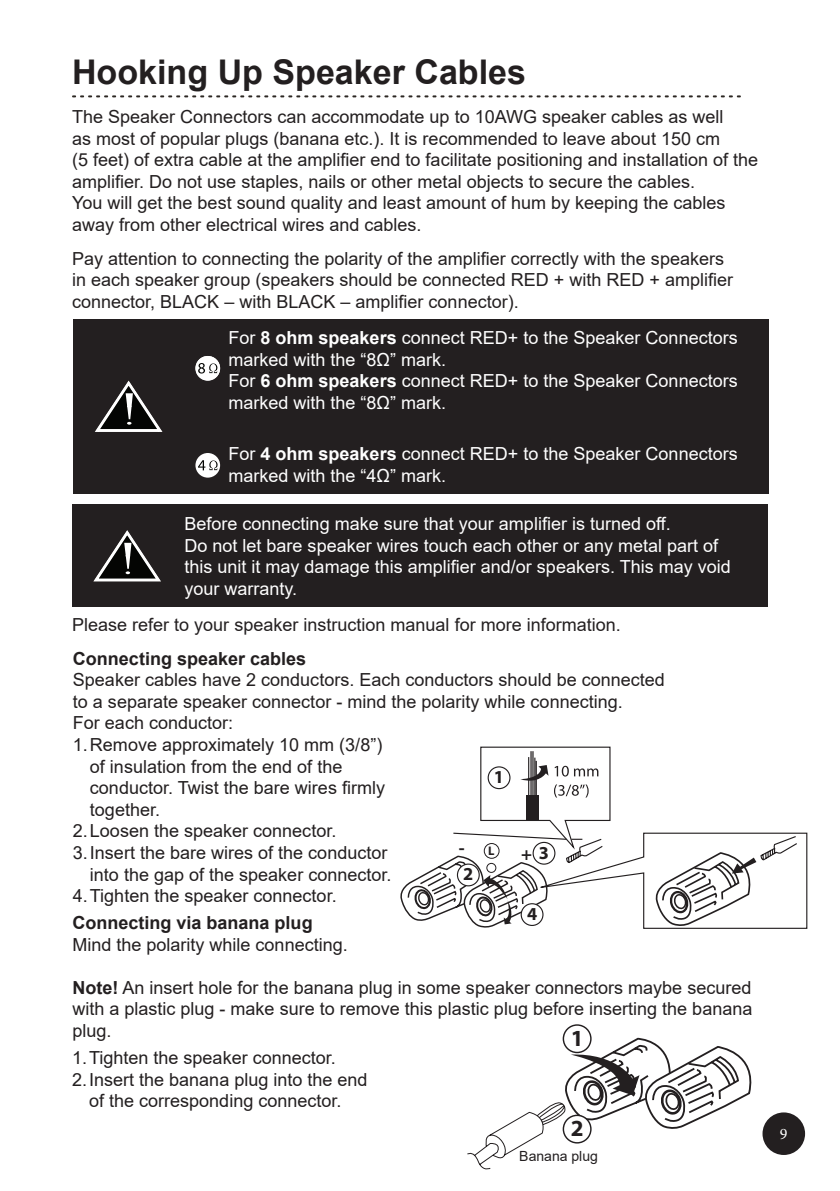
<style>
.page{position:relative;width:840px;height:1191px;background:#fff}
.page>*{position:absolute;margin:0;border:0;box-sizing:border-box;transform-origin:0 0}
.rozdzial{font:700 34px "Arial";color:#231f20}
.t1{font:700 23.2px "Myriad Pro";color:#231f20}
.t2{font:700 18.2px "Myriad Pro";color:#231f20}
.tekst{font:18px/21.6px "Arial";color:#231f20}
.tekst-2{font:18px/21.6px "Arial";color:#fff}
.Tytul_glowny{font:18px/21.6px "Arial";color:#fff}
.tekst-3{font:700 18px "Arial";color:#231f20}
.t3{font:16px "Minion Pro";color:#fff}
.Tytul_glowny-2{font:14px "Arial";color:#231f20}
.s1{font-weight:700}
.s2{font-size:12.4px}
</style>
<div class="page">
<svg style="left:72px;top:95px;width:668px;height:2px"></svg>
<div style="left:763px;top:1113px;width:40px;height:41px;background:#231f20;border-radius:50%"></div>
<div style="left:762px;top:1112px;width:42px;height:43px;border:2px solid #231f20;border-radius:50%"></div>
<div style="left:72px;top:505px;width:695px;height:102px;background:#231f20"></div>
<svg style="left:93px;top:530px;width:68px;height:52px"></svg>
<svg style="left:400px;top:746px;width:406px;height:183px"></svg>
<div style="left:562px;top:1024px;width:29px;height:29px;border:1px solid #231f20;border-radius:50%"></div>
<svg style="left:467px;top:1038px;width:283px;height:131px"></svg>
<div style="left:73px;top:319px;width:695px;height:174px;background:#231f20"></div>
<svg style="left:95px;top:380px;width:68px;height:52px"></svg>
<div style="left:195px;top:453px;width:25px;height:24px;background:#fff;border-radius:50%"></div>
<svg style="left:198px;top:460px;width:19px;height:10px"></svg>
<div style="left:195px;top:356px;width:25px;height:24px;background:#fff;border-radius:50%"></div>
<svg style="left:198px;top:363px;width:19px;height:10px"></svg>
<p class="rozdzial" style="left:72px;top:48px;width:455px">Hooking Up Speaker Cables</p>
<p class="tekst" style="left:72px;top:106px;width:652px">The Speaker Connectors can accommodate up to 10AWG speaker cables as well</p>
<p class="tekst" style="left:72px;top:127px;width:687px">as most of popular plugs (banana etc.). It is recommended to leave about 150 cm<br>(5 feet) of extra cable at the amplifier end to facilitate positioning and installation of the amplifier. Do not use staples, nails or other metal objects to secure the cables.<br>You will get the best sound quality and least amount of hum by keeping the cables away from other electrical wires and cables.</p>
<p class="tekst" style="left:72px;top:247px;width:653px">Pay attention to connecting the polarity of the amplifier correctly with the speakers</p>
<p class="tekst" style="left:72px;top:269px;width:662px">in each speaker group (speakers should be connected RED + with RED + amplifier</p>
<p class="tekst" style="left:72px;top:290px;width:448px">connector, BLACK – with BLACK – amplifier connector).</p>
<p class="tekst-2" style="left:228px;top:327px;width:510px">For <span class="s1">8 ohm speakers</span> connect RED+ to the Speaker Connectors marked with the “8Ω” mark.</p>
<p class="tekst-2" style="left:228px;top:370px;width:510px">For <span class="s1">6 ohm speakers</span> connect RED+ to the Speaker Connectors marked with the “8Ω” mark.</p>
<p class="tekst-2" style="left:228px;top:443px;width:510px">For <span class="s1">4 ohm speakers</span> connect RED+ to the Speaker Connectors marked with the “4Ω” mark.</p>
<p class="Tytul_glowny" style="left:184px;top:513px;width:487px">Before connecting make sure that your amplifier is turned off.</p>
<p class="Tytul_glowny" style="left:184px;top:534px;width:547px">Do not let bare speaker wires touch each other or any metal part of this unit it may damage this amplifier and/or speakers. This may void your warranty.</p>
<p class="tekst" style="left:72px;top:614px;width:550px">Please refer to your speaker instruction manual for more information.</p>
<p class="tekst" style="left:73px;top:647px;width:593px"><span class="s1">Connecting speaker cables<br></span>Speaker cables have 2 conductors. Each conductors should be connected to a separate speaker connector - mind the polarity while connecting.</p>
<p class="tekst" style="left:73px;top:712px;width:162px">For each conductor:</p>
<p class="tekst" style="left:90px;top:733px;width:296px;text-indent:-17px">1.Remove approximately 10 mm (3/8”) of insulation from the end of the conductor. Twist the bare wires firmly together.</p>
<p class="tekst" style="left:73px;top:820px;width:265px">2.Loosen the speaker connector.</p>
<p class="tekst" style="left:73px;top:841px;width:320px;text-align:right">3.Insert the bare wires of the conductor into the gap of the speaker connector.</p>
<p class="tekst" style="left:73px;top:885px;width:265px">4.Tighten the speaker connector.</p>
<p class="tekst-3" style="left:72px;top:910px;width:242px">Connecting via banana plug</p>
<p class="tekst" style="left:72px;top:933px;width:277px">Mind the polarity while connecting.</p>
<p class="tekst" style="left:72px;top:976px;width:681px;text-align:justify"><span class="s1">Note!</span> An insert hole for the banana plug in some speaker connectors maybe secured with a plastic plug - make sure to remove this plastic plug before inserting the banana plug.</p>
<p class="t2" style="left:493px;top:765px;width:12px">1</p>
<p class="t2" style="left:458px;top:836px;width:37px">- <span class="s2">L</span></p>
<p class="t2" style="left:521px;top:841px;width:29px">+ 3</p>
<p class="t2" style="left:463px;top:862px;width:12px">2</p>
<p class="t2" style="left:526px;top:902px;width:12px">4</p>
<p class="t1" style="left:570px;top:1022px;width:14px">1</p>
<p class="tekst" style="left:72px;top:1046px;width:265px">1.Tighten the speaker connector.</p>
<p class="tekst" style="left:72px;top:1068px;width:297px;text-align:center">2.Insert the banana plug into the end of the corresponding connector.</p>
<p class="t1" style="left:570px;top:1113px;width:14px">2</p>
<p class="Tytul_glowny-2" style="left:519px;top:1146px;width:80px">Banana plug</p>
<p class="t3" style="left:779px;top:1122px;width:9px">9</p>
</div>
